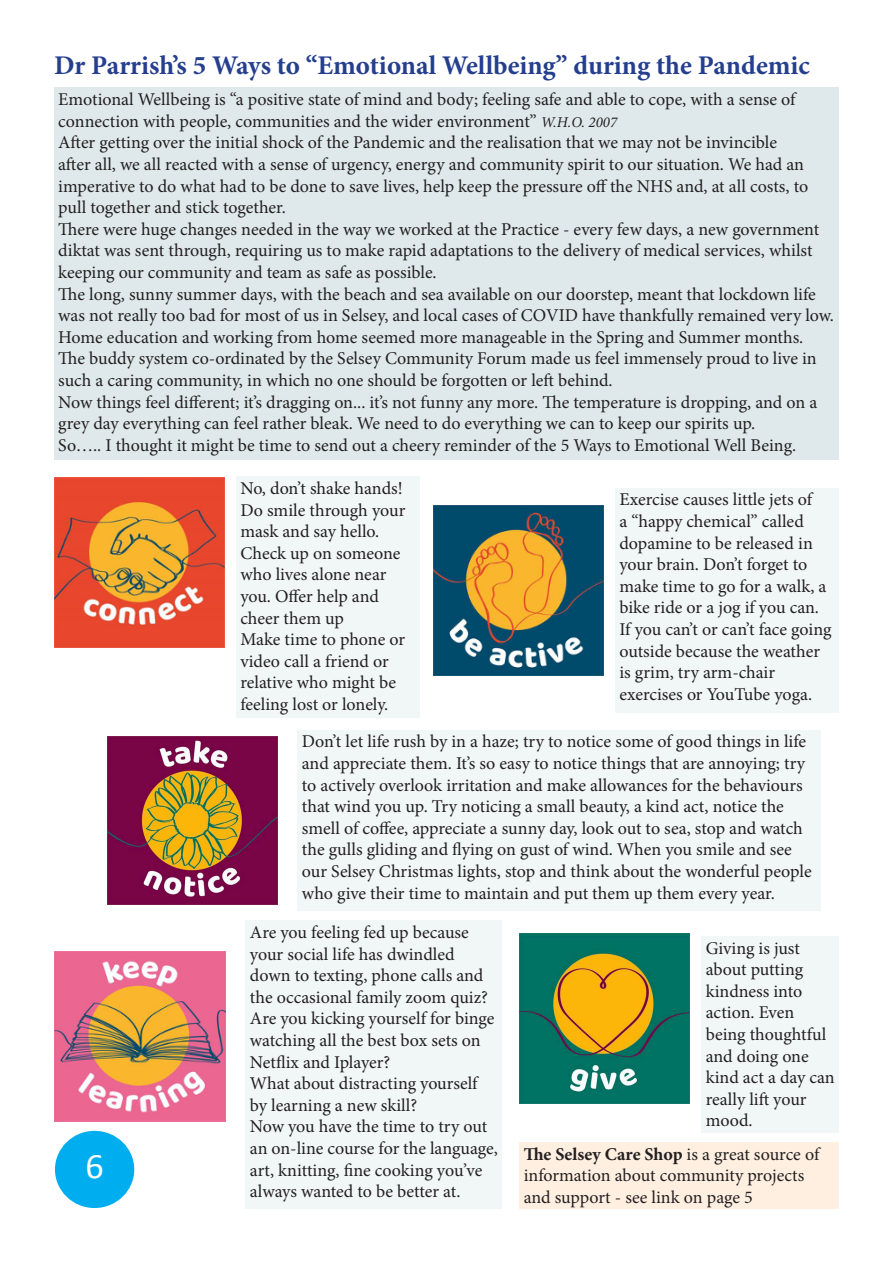
<style>
.page{position:relative;width:893px;height:1263px;background:#fff}
.page>*{position:absolute;margin:0;border:0;box-sizing:border-box;transform-origin:0 0}
.t1{font:36px "Calibri";color:#fff}
.t2{font:700 27px "Minion Pro";color:#253f8e}
.t3{font:18px/21.6px "Minion Pro";letter-spacing:-.005em;color:#231f20}
.s1{font-style:italic;font-size:15px}
.s2{font-weight:700}
</style>
<div class="page">
<div style="left:55px;top:1131px;width:79px;height:77px;background:#00aeef;border-radius:50%"></div>
<div style="left:54px;top:88px;width:785px;height:372px;background:#dfe9eb"></div>
<div style="left:236px;top:477px;width:184px;height:241px;background:#f1f6f6"></div>
<div style="left:615px;top:488px;width:224px;height:224px;background:#f1f6f6"></div>
<div style="left:298px;top:730px;width:523px;height:181px;background:#f1f6f6"></div>
<div style="left:246px;top:921px;width:256px;height:288px;background:#f1f6f6"></div>
<div style="left:701px;top:936px;width:138px;height:197px;background:#f1f6f6"></div>
<img style="left:54px;top:477px;width:170px;height:170px">
<img style="left:434px;top:506px;width:170px;height:170px">
<img style="left:55px;top:951px;width:170px;height:170px">
<img style="left:519px;top:934px;width:170px;height:170px">
<img style="left:107px;top:736px;width:170px;height:169px">
<div style="left:519px;top:1142px;width:320px;height:67px;background:#feefe1"></div>
<p class="t2" style="left:54px;top:46px;width:757px">Dr Parrish’s 5 Ways to “Emotional Wellbeing” during the Pandemic</p>
<p class="t3" style="left:58px;top:89px;width:739px">Emotional Wellbeing is “a positive state of mind and body; feeling safe and able to cope, with a sense of connection with people, communities and the wider environment” <span class="s1">W.H.O. 2007</span></p>
<p class="t3" style="left:58px;top:132px;width:752px">After getting over the initial shock of the Pandemic and the realisation that we may not be invincible after all, we all reacted with a sense of urgency, energy and community spirit to our situation. We had an imperative to do what had to be done to save lives, help keep the pressure off the NHS and, at all costs, to pull together and stick together.</p>
<p class="t3" style="left:58px;top:218px;width:762px">There were huge changes needed in the way we worked at the Practice - every few days, a new government diktat was sent through, requiring us to make rapid adaptations to the delivery of medical services, whilst keeping our community and team as safe as possible.</p>
<p class="t3" style="left:58px;top:283px;width:777px">The long, sunny summer days, with the beach and sea available on our doorstep, meant that lockdown life was not really too bad for most of us in Selsey, and local cases of COVID have thankfully remained very low.<br>Home education and working from home seemed more manageable in the Spring and Summer months.</p>
<p class="t3" style="left:58px;top:348px;width:760px">The buddy system co-ordinated by the Selsey Community Forum made us feel immensely proud to live in such a caring community, in which no one should be forgotten or left behind.</p>
<p class="t3" style="left:58px;top:391px;width:761px">Now things feel different; it’s dragging on... it’s not funny any more. The temperature is dropping, and on a grey day everything can feel rather bleak. We need to do everything we can to keep our spirits up.</p>
<p class="t3" style="left:58px;top:434px;width:739px">So….. I thought it might be time to send out a cheery reminder of the 5 Ways to Emotional Well Being.</p>
<p class="t3" style="left:240px;top:477px;width:164px">No, don’t shake hands!</p>
<p class="t3" style="left:240px;top:499px;width:166px">Do smile through your mask and say hello.</p>
<p class="t3" style="left:240px;top:542px;width:162px">Check up on someone who lives alone near you. Offer help and cheer them up</p>
<p class="t3" style="left:240px;top:629px;width:166px">Make time to phone or video call a friend or relative who might be feeling lost or lonely.</p>
<p class="t3" style="left:619px;top:489px;width:214px">Exercise causes little jets of<br>a “happy chemical” called dopamine to be released in your brain. Don’t forget to make time to go for a walk, a bike ride or a jog if you can.<br>If you can’t or can’t face going outside because the weather is grim, try arm-chair exercises or YouTube yoga.</p>
<p class="t3" style="left:302px;top:731px;width:511px">Don’t let life rush by in a haze; try to notice some of good things in life and appreciate them. It’s so easy to notice things that are annoying; try to actively overlook irritation and make allowances for the behaviours that wind you up. Try noticing a small beauty, a kind act, notice the smell of coffee, appreciate a sunny day, look out to sea, stop and watch the gulls gliding and flying on gust of wind. When you smile and see our Selsey Christmas lights, stop and think about the wonderful people who give their time to maintain and put them up them every year.</p>
<p class="t3" style="left:250px;top:921px;width:240px">Are you feeling fed up because your social life has dwindled down to texting, phone calls and the occasional family zoom quiz?</p>
<p class="t3" style="left:250px;top:1008px;width:246px">Are you kicking yourself for binge watching all the best box sets on<br>Netflix and Iplayer?</p>
<p class="t3" style="left:250px;top:1073px;width:229px">What about distracting yourself by learning a new skill?</p>
<p class="t3" style="left:250px;top:1116px;width:249px">Now you have the time to try out an on-line course for the language, art, knitting, fine cooking you’ve always wanted to be better at.</p>
<p class="t3" style="left:706px;top:937px;width:130px">Giving is just about putting kindness into action. Even being thoughtful and doing one kind act a day can really lift your mood.</p>
<p class="t3" style="left:524px;top:1143px;width:297px"><span class="s2">The Selsey Care Shop</span> is a great source of information about community projects and support - see link on page 5</p>
<h1 class="t1" style="left:85px;top:1143px;width:20px">6</h1>
</div>
